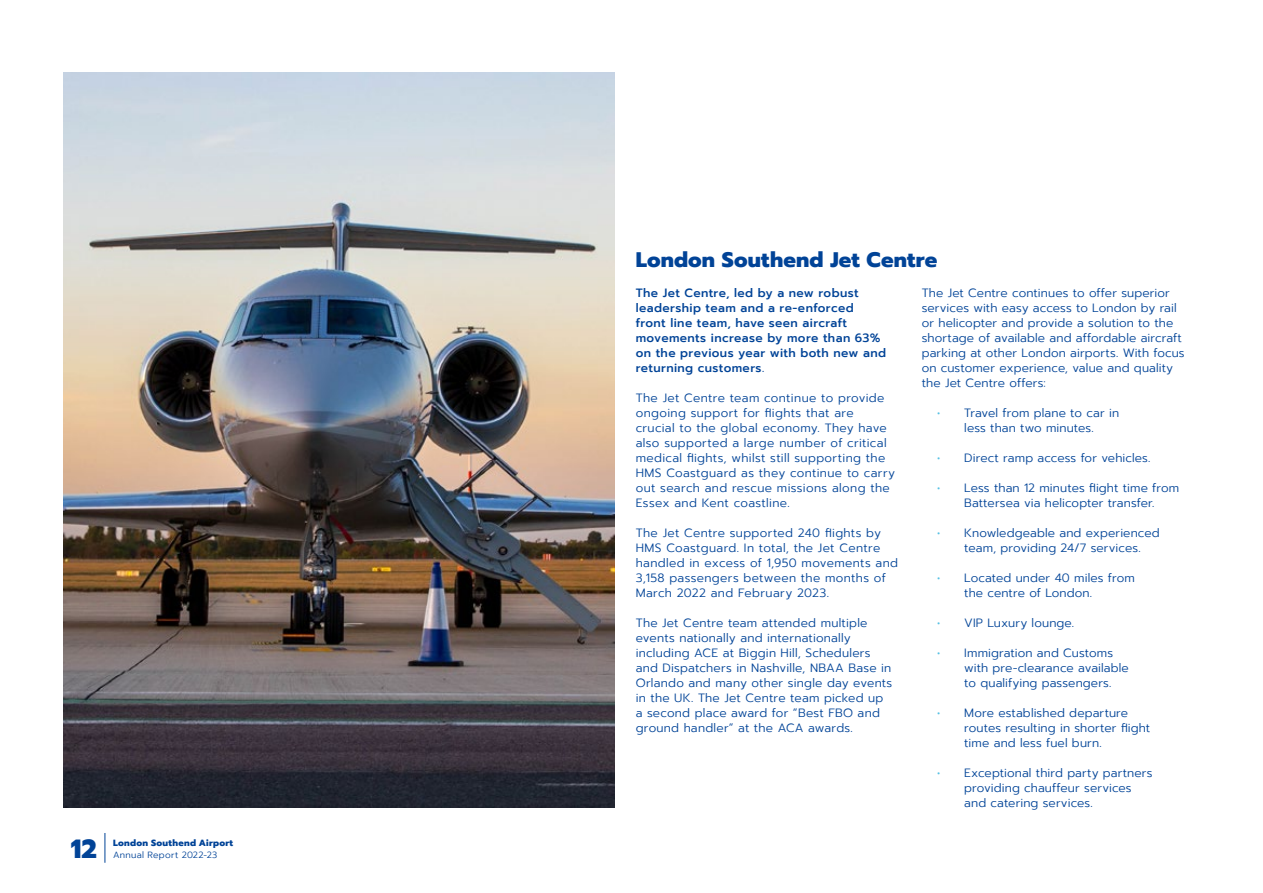
<style>
.page{position:relative;width:1263px;height:893px;background:#fff}
.page>*{position:absolute;margin:0;border:0;box-sizing:border-box;transform-origin:0 0}
.t1{font:800 26.25px "Prompt";color:#014397}
.t2{font:800 21px "Prompt";letter-spacing:.005em;color:#014397}
.t3{font:300 12px/15px "Prompt";letter-spacing:.015em;color:#014397}
.t4{font:500 12px/15px "Prompt";letter-spacing:.03em;color:#014397}
.t5{font:800 9px "Prompt";letter-spacing:.03em;color:#014397}
.t6{font:300 9px "Prompt";letter-spacing:.03em;color:#014397}
.s1{color:#56c1e5}
</style>
<div class="page">
<img style="left:64px;top:72px;width:550px;height:736px">
<hr style="left:105px;top:833px;width:1px;height:30px;background:#014397">
<h1 class="t1" style="left:71px;top:829px;width:27px">12</h1>
<p class="t5" style="left:113px;top:836px;width:121px">London Southend Airport</p>
<p class="t6" style="left:113px;top:849px;width:106px">Annual Report 2022-23</p>
<h2 class="t2" style="left:636px;top:244px;width:303px">London Southend Jet Centre</h2>
<p class="t4" style="left:636px;top:286px;width:252px">The Jet Centre, led by a new robust leadership team and a re-enforced front line team, have seen aircraft movements increase by more than 63% on the previous year with both new and returning customers.</p>
<p class="t3" style="left:636px;top:391px;width:261px">The Jet Centre team continue to provide ongoing support for flights that are crucial to the global economy. They have also supported a large number of critical medical flights, whilst still supporting the HMS Coastguard as they continue to carry out search and rescue missions along the Essex and Kent coastline.</p>
<p class="t3" style="left:636px;top:526px;width:264px">The Jet Centre supported 240 flights by HMS Coastguard. In total, the Jet Centre handled in excess of 1,950 movements and 3,158 passengers between the months of March 2022 and February 2023.</p>
<p class="t3" style="left:636px;top:616px;width:258px">The Jet Centre team attended multiple events nationally and internationally including ACE at Biggin Hill, Schedulers and Dispatchers in Nashville, NBAA Base in Orlando and many other single day events in the UK. The Jet Centre team picked up a second place award for “Best FBO and ground handler” at the ACA awards.</p>
<p class="t3" style="left:922px;top:286px;width:264px">The Jet Centre continues to offer superior services with easy access to London by rail or helicopter and provide a solution to the shortage of available and affordable aircraft parking at other London airports. With focus on customer experience, value and quality the Jet Centre offers:</p>
<p class="t3" style="left:937px;top:406px;width:183px;text-align:center"><span class="s1">•</span> Travel from plane to car in less than two minutes.</p>
<p class="t3" style="left:937px;top:451px;width:215px"><span class="s1">•</span> Direct ramp access for vehicles.</p>
<p class="t3" style="left:937px;top:481px;width:243px;text-align:center"><span class="s1">•</span> Less than 12 minutes flight time from<br>Battersea via helicopter transfer.</p>
<p class="t3" style="left:964px;top:526px;width:197px;text-indent:-27px"><span class="s1">•</span> Knowledgeable and experienced team, providing 24/7 services.</p>
<p class="t3" style="left:964px;top:571px;width:172px;text-indent:-27px"><span class="s1">•</span> Located under 40 miles from the centre of London.</p>
<p class="t3" style="left:937px;top:616px;width:138px"><span class="s1">•</span> VIP Luxury lounge.</p>
<p class="t3" style="left:964px;top:646px;width:166px;text-indent:-27px"><span class="s1">•</span> Immigration and Customs with pre-clearance available to qualifying passengers.</p>
<p class="t3" style="left:964px;top:706px;width:188px;text-indent:-27px"><span class="s1">•</span> More established departure routes resulting in shorter flight time and less fuel burn.</p>
<p class="t3" style="left:964px;top:766px;width:190px;text-indent:-27px"><span class="s1">•</span> Exceptional third party partners providing chauffeur services and catering services.</p>
</div>
